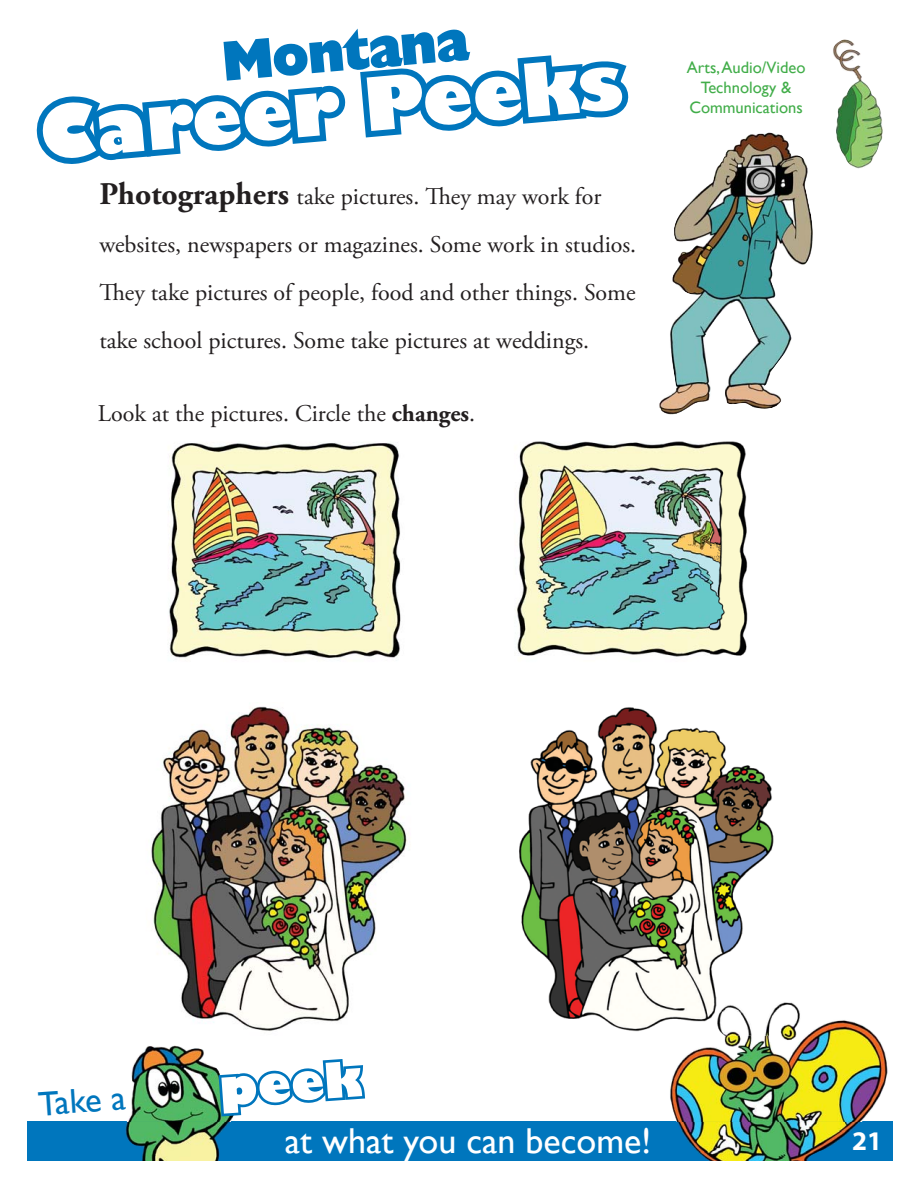
<style>
.page{position:relative;width:918px;height:1188px;background:#fff}
.page>*{position:absolute;margin:0;border:0;box-sizing:border-box;transform-origin:0 0}
.t1{font:800 72px "Gill Sans";color:#fff}
.t2{font:54px "Chanson Heavy SF Bold";color:#0076bd}
.t3{font:800 47.85px "Gill Sans";color:#fff}
.t4{font:36px "Gill Sans";color:#fff}
.t5{font:34.5px "Gill Sans";color:#0076bd}
.t6{font:700 27px "Myriad Pro";color:#fff}
.t7{font:24px/48px "Adobe Garamond Pro";color:#231f20}
.t8{font:16.5px/19.8px "Gill Sans";color:#41ad49;text-align:center}
.s1{font-weight:700;font-size:31.5px}
.s2{font-weight:700}
</style>
<div class="page">
<div style="left:27px;top:1122px;width:866px;height:39px;background:#0076bd"></div>
<img style="left:126px;top:1045px;width:111px;height:77px">
<img style="left:125px;top:1122px;width:104px;height:39px">
<img style="left:665px;top:1002px;width:228px;height:120px">
<img style="left:677px;top:1122px;width:183px;height:39px">
<img style="left:833px;top:39px;width:50px;height:130px">
<img style="left:659px;top:132px;width:154px;height:283px">
<img style="left:151px;top:706px;width:628px;height:330px">
<img style="left:712px;top:1003px;width:67px;height:33px">
<img style="left:169px;top:441px;width:579px;height:217px">
<svg style="left:36px;top:55px;width:593px;height:109px"></svg>
<svg style="left:216px;top:1056px;width:149px;height:63px"></svg>
<h2 class="t2" style="left:222px;top:41px;width:247px;rotate:-5deg">Montana</h2>
<h1 class="t1" style="left:35px;top:89px;width:587px;rotate:-5deg">Career Peeks</h1>
<p class="t7" style="left:99px;top:175px;width:538px"><span class="s1">Photographers</span> take pictures. They may work for websites, newspapers or magazines. Some work in studios.<br>They take pictures of people, food and other things. Some take school pictures. Some take pictures at weddings.</p>
<p class="t7" style="left:98px;top:392px;width:379px">Look at the pictures. Circle the <span class="s2">changes</span>.</p>
<p class="t8" style="left:687px;top:58px;width:120px">Arts, Audio/Video<br>Technology &amp;<br>Communications</p>
<h3 class="t5" style="left:37px;top:1084px;width:89px;rotate:-4deg">Take a</h3>
<h3 class="t3" style="left:217px;top:1058px;width:144px;rotate:-4deg">peek</h3>
<h3 class="t4" style="left:285px;top:1120px;width:368px">at what you can become!</h3>
<p class="t6" style="left:852px;top:1130px;width:31px">21</p>
</div>
